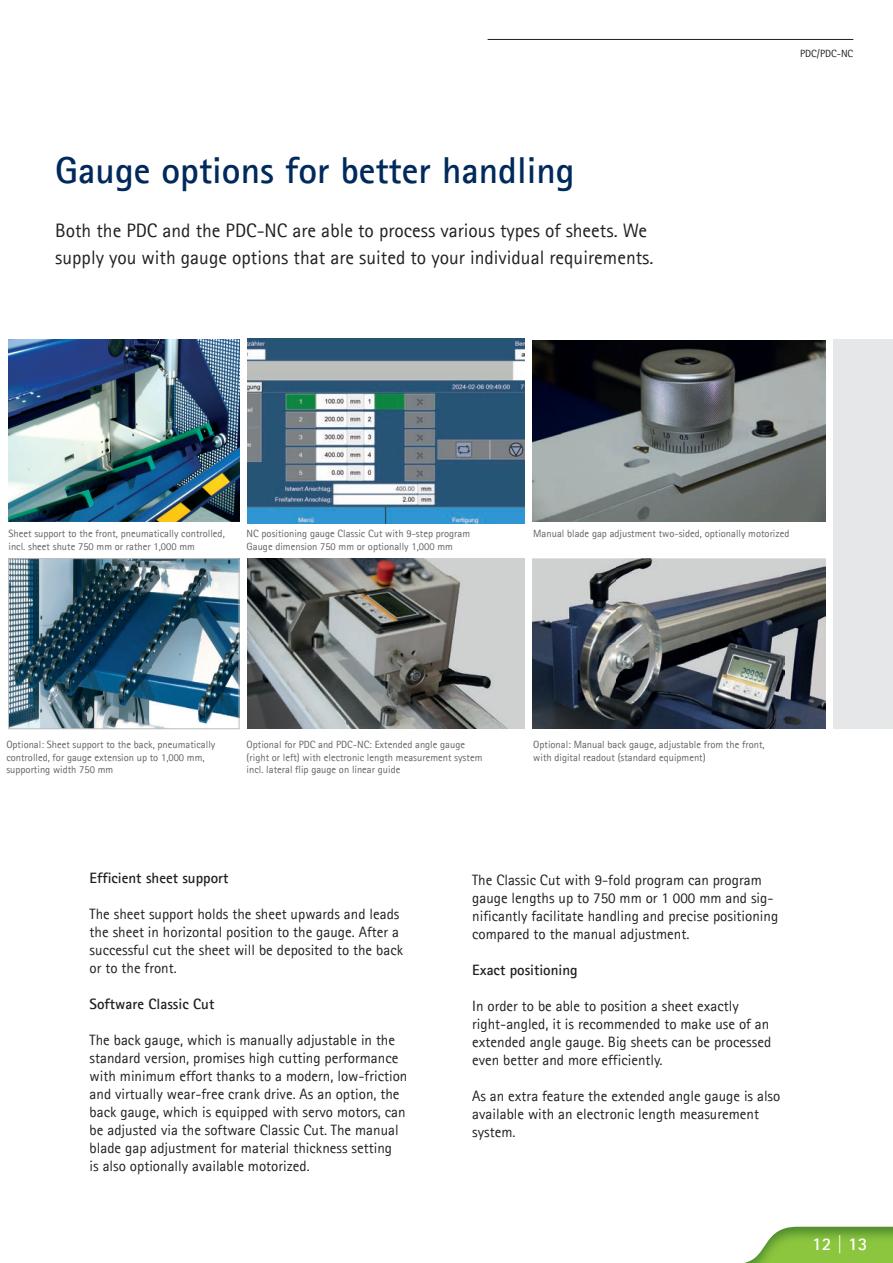
<style>
.page{position:relative;width:893px;height:1263px;background:#fff}
.page>*{position:absolute;margin:0;border:0;box-sizing:border-box;transform-origin:0 0}
.t1{font:700 37.5px "Agfa Rotis Sans Serif";color:#00295c}
.t2{font:19.5px/27px "Agfa Rotis Sans Serif";color:#231f20}
.t3{font:700 18px "Agfa Rotis Sans Serif";color:#fff}
.t4{font:15px/18px "Agfa Rotis Sans Serif";color:#231f20}
.t5{font:700 15px "Agfa Rotis Sans Serif";color:#231f20}
.t6{font:10.5px/12.6px "Agfa Rotis Sans Serif";color:#636366}
.t7{font:10.5px "Agfa Rotis Sans Serif";color:#231f20}
</style>
<div class="page">
<img style="left:744px;top:1227px;width:149px;height:36px">
<img style="left:533px;top:340px;width:293px;height:182px">
<img style="left:9px;top:340px;width:230px;height:182px">
<img style="left:533px;top:559px;width:293px;height:170px">
<div style="left:833px;top:339px;width:60px;height:390px;background:#e6e7e9"></div>
<img style="left:247px;top:559px;width:278px;height:170px">
<img style="left:10px;top:560px;width:227px;height:167px">
<div style="left:8px;top:558px;width:231px;height:171px;border:1px solid #bcbdc0"></div>
<img style="left:247px;top:339px;width:277px;height:185px">
<hr style="left:488px;top:39px;width:365px;height:1px;background:#231f20">
<h1 class="t1" style="left:55px;top:146px;width:521px">Gauge options for better handling</h1>
<h2 class="t2" style="left:55px;top:217px;width:600px">Both the PDC and the PDC-NC are able to process various types of sheets. We supply you with gauge options that are suited to your individual requirements.</h2>
<p class="t7" style="left:800px;top:47px;width:55px">PDC/PDC-NC</p>
<p class="t6" style="left:8px;top:527px;width:218px">Sheet support to the front, pneumatically controlled, incl. sheet shute 750 mm or rather 1,000 mm</p>
<p class="t6" style="left:247px;top:527px;width:225px">NC positioning gauge Classic Cut with 9-step program<br>Gauge dimension 750 mm or optionally 1,000 mm</p>
<p class="t6" style="left:533px;top:527px;width:258px">Manual blade gap adjustment two-sided, optionally motorized</p>
<p class="t6" style="left:6px;top:738px;width:210px">Optional: Sheet support to the back, pneumatically controlled, for gauge extension up to 1,000 mm, supporting width 750 mm</p>
<p class="t6" style="left:247px;top:738px;width:237px">Optional for PDC and PDC-NC: Extended angle gauge (right or left) with electronic length measurement system incl. lateral flip gauge on linear guide</p>
<p class="t6" style="left:533px;top:738px;width:233px">Optional: Manual back gauge, adjustable from the front, with digital readout (standard equipment)</p>
<p class="t5" style="left:90px;top:869px;width:140px">Efficient sheet support</p>
<p class="t4" style="left:90px;top:905px;width:315px">The sheet support holds the sheet upwards and leads the sheet in horizontal position to the gauge. After a successful cut the sheet will be deposited to the back or to the front.</p>
<p class="t5" style="left:90px;top:995px;width:126px">Software Classic Cut</p>
<p class="t4" style="left:90px;top:1031px;width:319px">The back gauge, which is manually adjustable in the standard version, promises high cutting performance with minimum effort thanks to a modern, low-friction and virtually wear-free crank drive. As an option, the back gauge, which is equipped with servo motors, can be adjusted via the software Classic Cut. The manual blade gap adjustment for material thickness setting<br>is also optionally available motorized.</p>
<p class="t4" style="left:472px;top:870px;width:308px">The Classic Cut with 9-fold program can program gauge lengths up to 750 mm or 1 000 mm and sig&shy;nificantly facilitate handling and precise positioning compared to the manual adjustment.</p>
<p class="t5" style="left:472px;top:960px;width:107px">Exact positioning</p>
<p class="t4" style="left:472px;top:996px;width:300px">In order to be able to position a sheet exactly right-angled, it is recommended to make use of an extended angle gauge. Big sheets can be processed even better and more efficiently.</p>
<p class="t4" style="left:472px;top:1086px;width:310px">As an extra feature the extended angle gauge is also available with an electronic length measurement system.</p>
<p class="t3" style="left:812px;top:1232px;width:57px">12 | 13</p>
</div>
